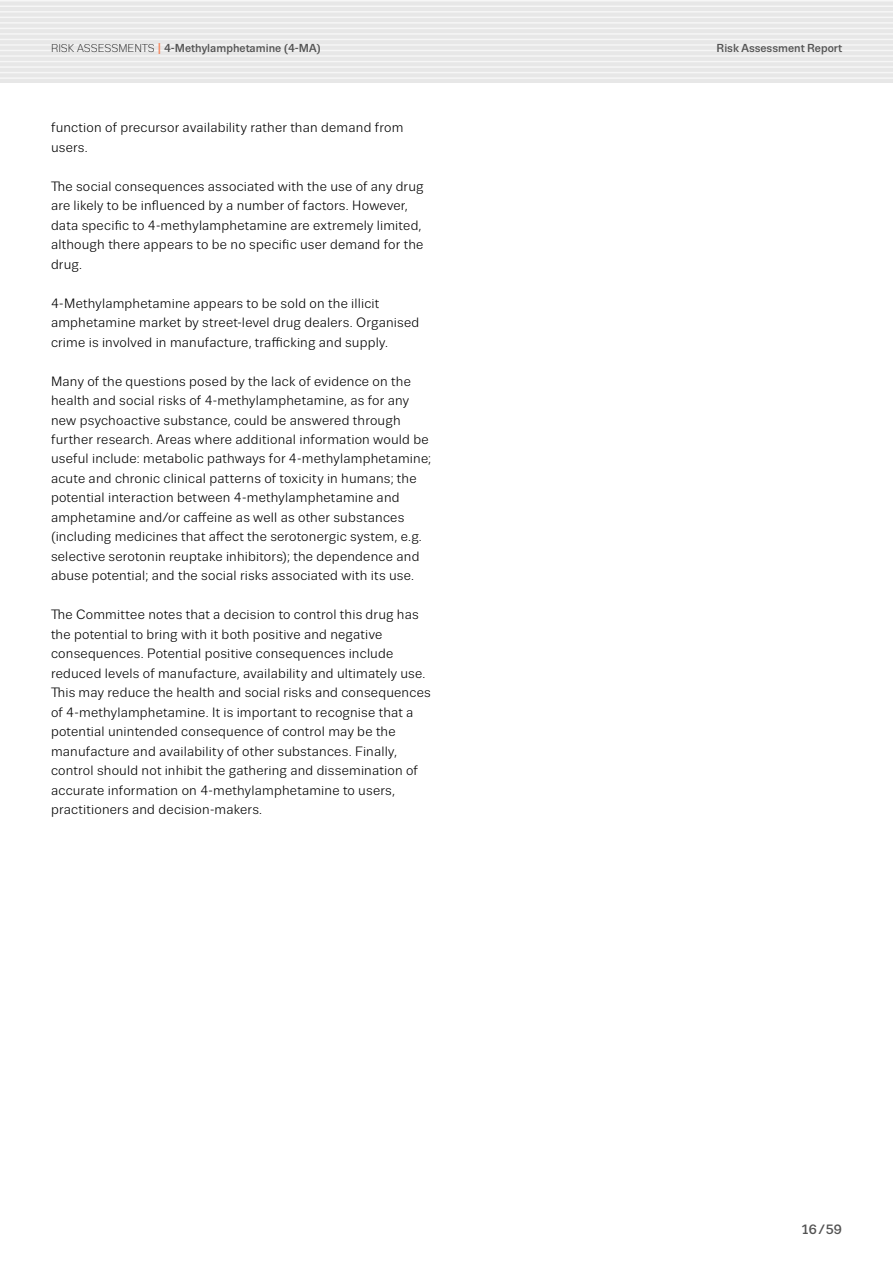
<style>
.page{position:relative;width:893px;height:1263px;background:#fff}
.page>*{position:absolute;margin:0;border:0;box-sizing:border-box;transform-origin:0 0}
.TEXT_Regular_9_13{font:13.5px/19.5px "Trivia Sans";letter-spacing:.015em;color:#000}
.t1{font:500 13.5px "Trivia Sans";color:#535353}
.t2{font:500 11.55px "Trivia Sans";color:#535353}
.s1{font-weight:300;font-size:11.25px;color:#000}
.s2{font-size:15.6px;color:#f58a62}
</style>
<div class="page">
<div style="left:0;top:0;width:893px;height:83px;background:#e7e7e7"></div>
<hr style="left:0;top:0;width:893px;height:2px;background:#f6f6f6">
<hr style="left:0;top:6px;width:893px;height:1px;background:#f6f6f6">
<hr style="left:0;top:11px;width:893px;height:2px;background:#f6f6f6">
<hr style="left:0;top:17px;width:893px;height:1px;background:#f6f6f6">
<hr style="left:0;top:22px;width:893px;height:2px;background:#f6f6f6">
<hr style="left:0;top:28px;width:893px;height:1px;background:#f6f6f6">
<hr style="left:0;top:33px;width:893px;height:2px;background:#f6f6f6">
<hr style="left:0;top:39px;width:893px;height:1px;background:#f6f6f6">
<hr style="left:0;top:44px;width:893px;height:2px;background:#f6f6f6">
<hr style="left:0;top:50px;width:893px;height:1px;background:#f6f6f6">
<hr style="left:0;top:55px;width:893px;height:2px;background:#f6f6f6">
<hr style="left:0;top:61px;width:893px;height:1px;background:#f6f6f6">
<hr style="left:0;top:66px;width:893px;height:2px;background:#f6f6f6">
<hr style="left:0;top:72px;width:893px;height:1px;background:#f6f6f6">
<hr style="left:0;top:77px;width:893px;height:2px;background:#f6f6f6">
<p class="t2" style="left:51px;top:42px;width:271px"><span class="s1">RISK ASSESSMENTS</span> <span class="s2">I</span> 4-Methylamphetamine (4-MA)</p>
<p class="t2" style="left:717px;top:42px;width:127px">Risk Assessment Report</p>
<p class="TEXT_Regular_9_13" style="left:51px;top:118px;width:354px">function of precursor availability rather than demand from users.</p>
<p class="TEXT_Regular_9_13" style="left:51px;top:176px;width:374px">The social consequences associated with the use of any drug are likely to be influenced by a number of factors. However, data specific to 4-methylamphetamine are extremely limited, although there appears to be no specific user demand for the drug.</p>
<p class="TEXT_Regular_9_13" style="left:51px;top:293px;width:370px">4-Methylamphetamine appears to be sold on the illicit amphetamine market by street-level drug dealers. Organised crime is involved in manufacture, trafficking and supply.</p>
<p class="TEXT_Regular_9_13" style="left:51px;top:371px;width:382px">Many of the questions posed by the lack of evidence on the health and social risks of 4-methylamphetamine, as for any new psychoactive substance, could be answered through further research. Areas where additional information would be useful include: metabolic pathways for 4-methylamphetamine; acute and chronic clinical patterns of toxicity in humans; the potential interaction between 4-methylamphetamine and amphetamine and/or caffeine as well as other substances (including medicines that affect the serotonergic system, e.g. selective serotonin reuptake inhibitors); the dependence and abuse potential; and the social risks associated with its use.</p>
<p class="TEXT_Regular_9_13" style="left:51px;top:605px;width:381px">The Committee notes that a decision to control this drug has the potential to bring with it both positive and negative consequences. Potential positive consequences include reduced levels of manufacture, availability and ultimately use.<br>This may reduce the health and social risks and consequences of 4-methylamphetamine. It is important to recognise that a potential unintended consequence of control may be the manufacture and availability of other substances. Finally, control should not inhibit the gathering and dissemination of accurate information on 4-methylamphetamine to users, practitioners and decision-makers.</p>
<p class="t1" style="left:801px;top:1222px;width:43px">16/59</p>
</div>
